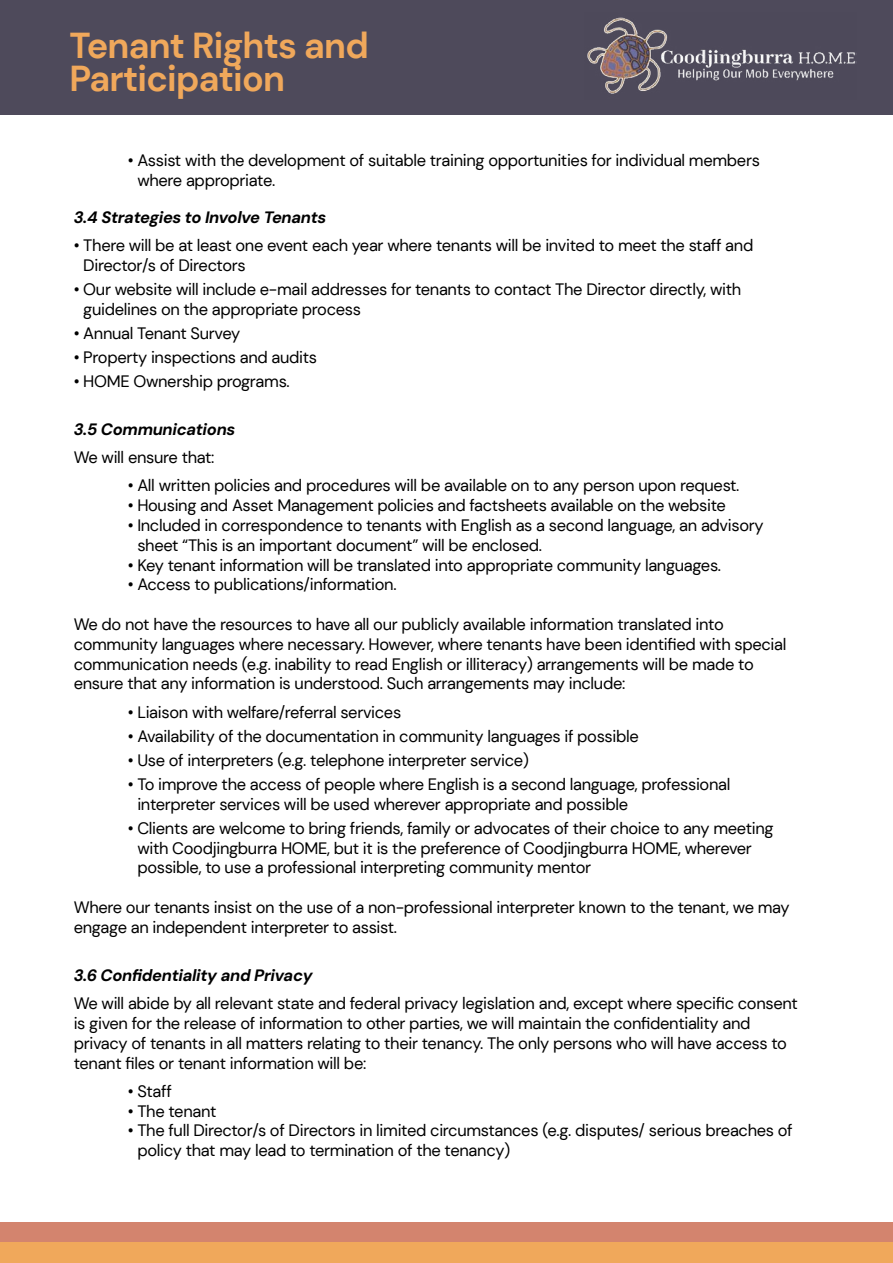
<style>
.page{position:relative;width:893px;height:1263px;background:#fff}
.page>*{position:absolute;margin:0;border:0;box-sizing:border-box;transform-origin:0 0}
.t1{font:700 36px/33px "DM Sans";letter-spacing:-.02em;color:#f0a85b}
.t2{font:16.5px/19.8px "DM Sans";letter-spacing:-.02em;color:#000}
.t3{font:italic 700 16.5px "DM Sans";letter-spacing:-.02em;color:#000}
</style>
<div class="page">
<div style="left:0;top:1223px;width:893px;height:20px;background:#d3846e"></div>
<div style="left:0;top:0;width:893px;height:115px;background:#4e4a5b"></div>
<div style="left:0;top:1242px;width:893px;height:21px;background:#f0a85b"></div>
<img style="left:587px;top:17px;width:270px;height:77px">
<h1 class="t1" style="left:69px;top:29px;width:301px">Tenant Rights and<br>Participation</h1>
<p class="t2" style="left:137px;top:150px;width:624px;text-indent:-10px">• Assist with the development of suitable training opportunities for individual members where appropriate.</p>
<p class="t3" style="left:74px;top:206px;width:254px">3.4 Strategies to Involve Tenants</p>
<p class="t2" style="left:83px;top:235px;width:671px;text-indent:-10px">• There will be at least one event each year where tenants will be invited to meet the staff and<br>Director/s of Directors</p>
<p class="t2" style="left:83px;top:279px;width:660px;text-indent:-10px">• Our website will include e-mail addresses for tenants to contact The Director directly, with guidelines on the appropriate process</p>
<p class="t2" style="left:74px;top:323px;width:168px">• Annual Tenant Survey</p>
<p class="t2" style="left:74px;top:347px;width:245px">• Property inspections and audits</p>
<p class="t2" style="left:74px;top:371px;width:218px">• HOME Ownership programs.</p>
<p class="t3" style="left:74px;top:418px;width:163px">3.5 Communications</p>
<p class="t2" style="left:74px;top:447px;width:142px">We will ensure that:</p>
<p class="t2" style="left:128px;top:476px;width:613px">• All written policies and procedures will be available on to any person upon request.</p>
<p class="t2" style="left:128px;top:495px;width:600px">• Housing and Asset Management policies and factsheets available on the website</p>
<p class="t2" style="left:137px;top:515px;width:628px;text-indent:-10px">• Included in correspondence to tenants with English as a second language, an advisory sheet “This is an important document” will be enclosed.</p>
<p class="t2" style="left:128px;top:555px;width:595px">• Key tenant information will be translated into appropriate community languages.</p>
<p class="t2" style="left:128px;top:575px;width:270px">• Access to publications/information.</p>
<p class="t2" style="left:74px;top:614px;width:714px">We do not have the resources to have all our publicly available information translated into community languages where necessary. However, where tenants have been identified with special communication needs (e.g. inability to read English or illiteracy) arrangements will be made to ensure that any information is understood. Such arrangements may include:</p>
<p class="t2" style="left:128px;top:702px;width:275px">• Liaison with welfare/referral services</p>
<p class="t2" style="left:128px;top:726px;width:513px">• Availability of the documentation in community languages if possible</p>
<p class="t2" style="left:128px;top:750px;width:403px">• Use of interpreters (e.g. telephone interpreter service)</p>
<p class="t2" style="left:137px;top:774px;width:595px;text-indent:-10px">• To improve the access of people where English is a second language, professional interpreter services will be used wherever appropriate and possible</p>
<p class="t2" style="left:137px;top:818px;width:638px;text-indent:-10px">• Clients are welcome to bring friends, family or advocates of their choice to any meeting with Coodjingburra HOME, but it is the preference of Coodjingburra HOME, wherever possible, to use a professional interpreting community mentor</p>
<p class="t2" style="left:74px;top:897px;width:718px">Where our tenants insist on the use of a non-professional interpreter known to the tenant, we may engage an independent interpreter to assist.</p>
<p class="t3" style="left:74px;top:964px;width:241px">3.6 Confidentiality and Privacy</p>
<p class="t2" style="left:74px;top:993px;width:726px">We will abide by all relevant state and federal privacy legislation and, except where specific consent is given for the release of information to other parties, we will maintain the confidentiality and privacy of tenants in all matters relating to their tenancy. The only persons who will have access to tenant files or tenant information will be:</p>
<p class="t2" style="left:128px;top:1081px;width:46px">• Staff</p>
<p class="t2" style="left:128px;top:1101px;width:90px">• The tenant</p>
<p class="t2" style="left:137px;top:1121px;width:657px;text-indent:-10px">• The full Director/s of Directors in limited circumstances (e.g. disputes/ serious breaches of policy that may lead to termination of the tenancy)</p>
</div>
